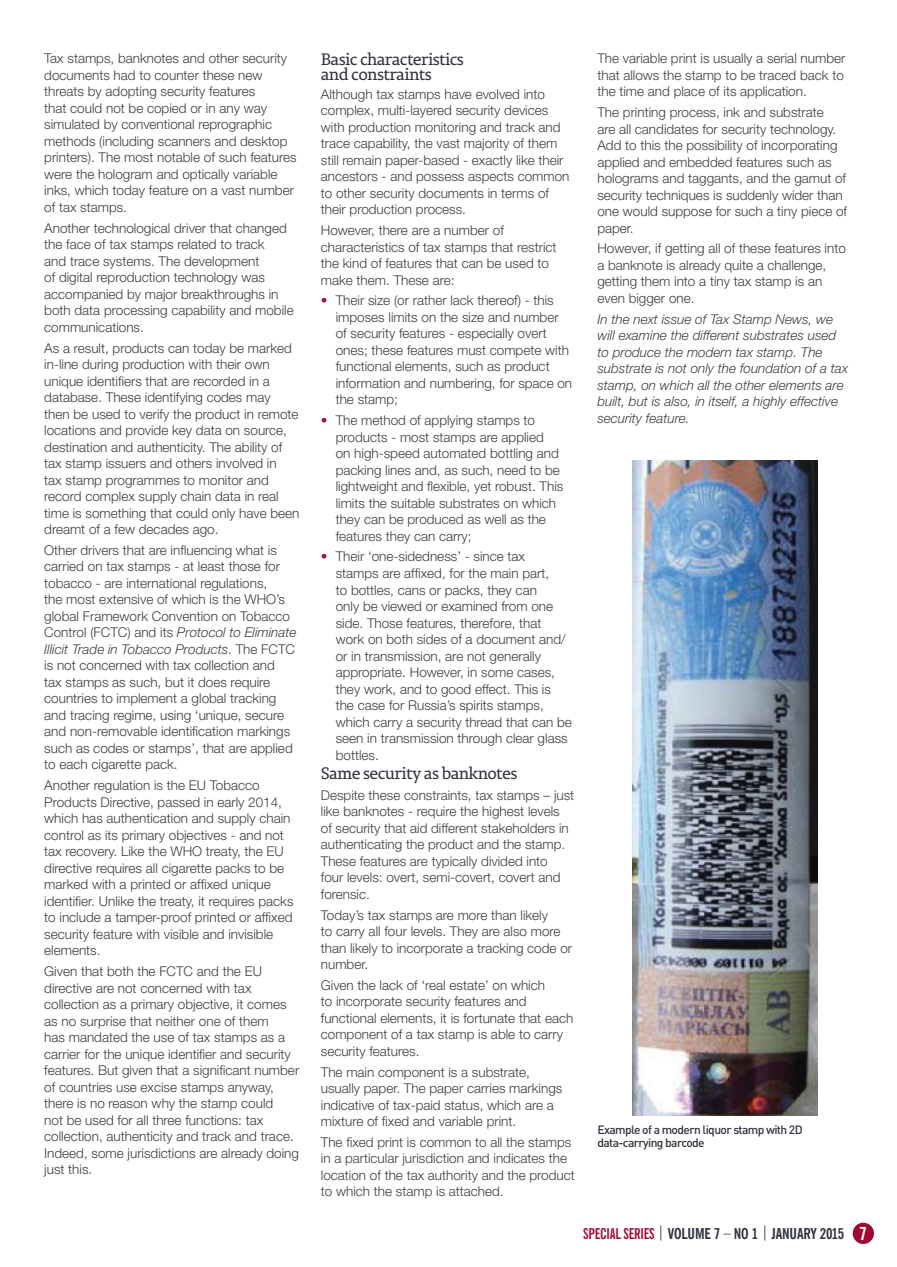
<style>
.page{position:relative;width:897px;height:1267px;background:#fff}
.page>*{position:absolute;margin:0;border:0;box-sizing:border-box;transform-origin:0 0}
.t1{font:16.5px/15px "Permian Slab Serif Typeface";letter-spacing:-.04em;color:#30343e}
.t2{font:700 condensed 15px "News Gothic BT";letter-spacing:-.01em;color:#30343e}
.t3{font:300 13.5px/16.5px "Helvetica Neue";color:#3e3e3f}
.t4{font:italic 300 13.5px/16.5px "Helvetica Neue";color:#3e3e3f}
.t5{font:500 12px/13.5px "DIN";letter-spacing:-.05em;color:#30343e}
.s1{font-style:italic}
.s2{color:#991554}
.s3{font-stretch:extra-condensed;color:#9e0832}
.s4{font-weight:400}
.s5{font-size:18px;color:#fff}
</style>
<div class="page">
<div style="left:852px;top:1222px;width:21px;height:21px;background:#9e0832;border-radius:50%"></div>
<img style="left:632px;top:460px;width:185px;height:655px">
<p class="t3" style="left:44px;top:50px;width:254px">Tax stamps, banknotes and other security documents had to counter these new threats by adopting security features<br>that could not be copied or in any way simulated by conventional reprographic methods (including scanners and desktop printers). The most notable of such features were the hologram and optically variable inks, which today feature on a vast number of tax stamps.</p>
<p class="t3" style="left:44px;top:219px;width:251px">Another technological driver that changed the face of tax stamps related to track<br>and trace systems. The development<br>of digital reproduction technology was accompanied by major breakthroughs in both data processing capability and mobile communications.</p>
<p class="t3" style="left:44px;top:339px;width:257px">As a result, products can today be marked in-line during production with their own unique identifiers that are recorded in a database. These identifying codes may then be used to verify the product in remote locations and provide key data on source, destination and authenticity. The ability of tax stamp issuers and others involved in<br>tax stamp programmes to monitor and record complex supply chain data in real time is something that could only have been dreamt of a few decades ago.</p>
<p class="t3" style="left:44px;top:541px;width:254px">Other drivers that are influencing what is carried on tax stamps - at least those for tobacco - are international regulations,<br>the most extensive of which is the WHO’s global Framework Convention on Tobacco Control (FCTC) and its <span class="s1">Protocol to Eliminate Illicit Trade in Tobacco Products</span>. The FCTC is not concerned with tax collection and<br>tax stamps as such, but it does require countries to implement a global tracking and tracing regime, using ‘unique, secure and non-removable identification markings such as codes or stamps’, that are applied to each cigarette pack.</p>
<p class="t3" style="left:44px;top:776px;width:251px">Another regulation is the EU Tobacco Products Directive, passed in early 2014, which has authentication and supply chain control as its primary objectives - and not tax recovery. Like the WHO treaty, the EU directive requires all cigarette packs to be marked with a printed or affixed unique identifier. Unlike the treaty, it requires packs to include a tamper-proof printed or affixed security feature with visible and invisible elements.</p>
<p class="t3" style="left:44px;top:962px;width:256px">Given that both the FCTC and the EU directive are not concerned with tax collection as a primary objective, it comes as no surprise that neither one of them<br>has mandated the use of tax stamps as a carrier for the unique identifier and security features. But given that a significant number of countries use excise stamps anyway, there is no reason why the stamp could<br>not be used for all three functions: tax collection, authenticity and track and trace.<br>Indeed, some jurisdictions are already doing just this.</p>
<p class="t1" style="left:321px;top:51px;width:145px">Basic characteristics and constraints</p>
<p class="t3" style="left:321px;top:85px;width:250px">Although tax stamps have evolved into complex, multi-layered security devices with production monitoring and track and trace capability, the vast majority of them still remain paper-based - exactly like their ancestors - and possess aspects common to other security documents in terms of their production process.</p>
<p class="t3" style="left:321px;top:222px;width:237px">However, there are a number of characteristics of tax stamps that restrict the kind of features that can be used to make them. These are:</p>
<p class="t3" style="left:336px;top:292px;width:238px;text-indent:-15px"><span class="s2">•</span> Their size (or rather lack thereof) - this imposes limits on the size and number of security features - especially overt ones; these features must compete with functional elements, such as product information and numbering, for space on the stamp;</p>
<p class="t3" style="left:336px;top:412px;width:229px;text-indent:-15px"><span class="s2">•</span> The method of applying stamps to products - most stamps are applied<br>on high-speed automated bottling and packing lines and, as such, need to be lightweight and flexible, yet robust. This limits the suitable substrates on which they can be produced as well as the features they can carry;</p>
<p class="t3" style="left:336px;top:548px;width:238px;text-indent:-15px"><span class="s2">•</span> Their ‘one-sidedness’ - since tax<br>stamps are affixed, for the main part,<br>to bottles, cans or packs, they can<br>only be viewed or examined from one side. Those features, therefore, that work on both sides of a document and/ or in transmission, are not generally appropriate. However, in some cases, they work, and to good effect. This is the case for Russia’s spirits stamps, which carry a security thread that can be seen in transmission through clear glass bottles.</p>
<p class="t1" style="left:321px;top:765px;width:198px">Same security as banknotes</p>
<p class="t3" style="left:321px;top:786px;width:255px">Despite these constraints, tax stamps – just like banknotes - require the highest levels<br>of security that aid different stakeholders in authenticating the product and the stamp.<br>These features are typically divided into<br>four levels: overt, semi-covert, covert and forensic.</p>
<p class="t3" style="left:321px;top:906px;width:253px">Today’s tax stamps are more than likely<br>to carry all four levels. They are also more than likely to incorporate a tracking code or number.</p>
<p class="t3" style="left:321px;top:976px;width:254px">Given the lack of ‘real estate’ on which<br>to incorporate security features and functional elements, it is fortunate that each component of a tax stamp is able to carry security features.</p>
<p class="t3" style="left:321px;top:1063px;width:243px">The main component is a substrate, usually paper. The paper carries markings indicative of tax-paid status, which are a mixture of fixed and variable print.</p>
<p class="t3" style="left:321px;top:1133px;width:255px">The fixed print is common to all the stamps in a particular jurisdiction and indicates the location of the tax authority and the product to which the stamp is attached.</p>
<p class="t3" style="left:597px;top:50px;width:249px;text-align:justify">The variable print is usually a serial number that allows the stamp to be traced back to the time and place of its application.</p>
<p class="t3" style="left:597px;top:104px;width:251px">The printing process, ink and substrate<br>are all candidates for security technology.<br>Add to this the possibility of incorporating applied and embedded features such as holograms and taggants, and the gamut of security techniques is suddenly wider than one would suppose for such a tiny piece of paper.</p>
<p class="t3" style="left:597px;top:240px;width:250px">However, if getting all of these features into a banknote is already quite a challenge, getting them into a tiny tax stamp is an even bigger one.</p>
<p class="t4" style="left:597px;top:310px;width:252px">In the next issue of Tax Stamp News, we will examine the different substrates used to produce the modern tax stamp. The substrate is not only the foundation of a tax stamp, on which all the other elements are built, but is also, in itself, a highly effective security feature.</p>
<p class="t5" style="left:597px;top:1122px;width:207px">Example of a modern liquor stamp with 2D data-carrying barcode</p>
<p class="t2" style="left:583px;top:1224px;width:285px"><span class="s3">SPECIAL SERIES</span> <span class="s4">|</span> VOLUME 7 <span class="s4">–</span> NO 1 <span class="s4">|</span> JANUARY 2015 <span class="s5">7</span></p>
</div>
